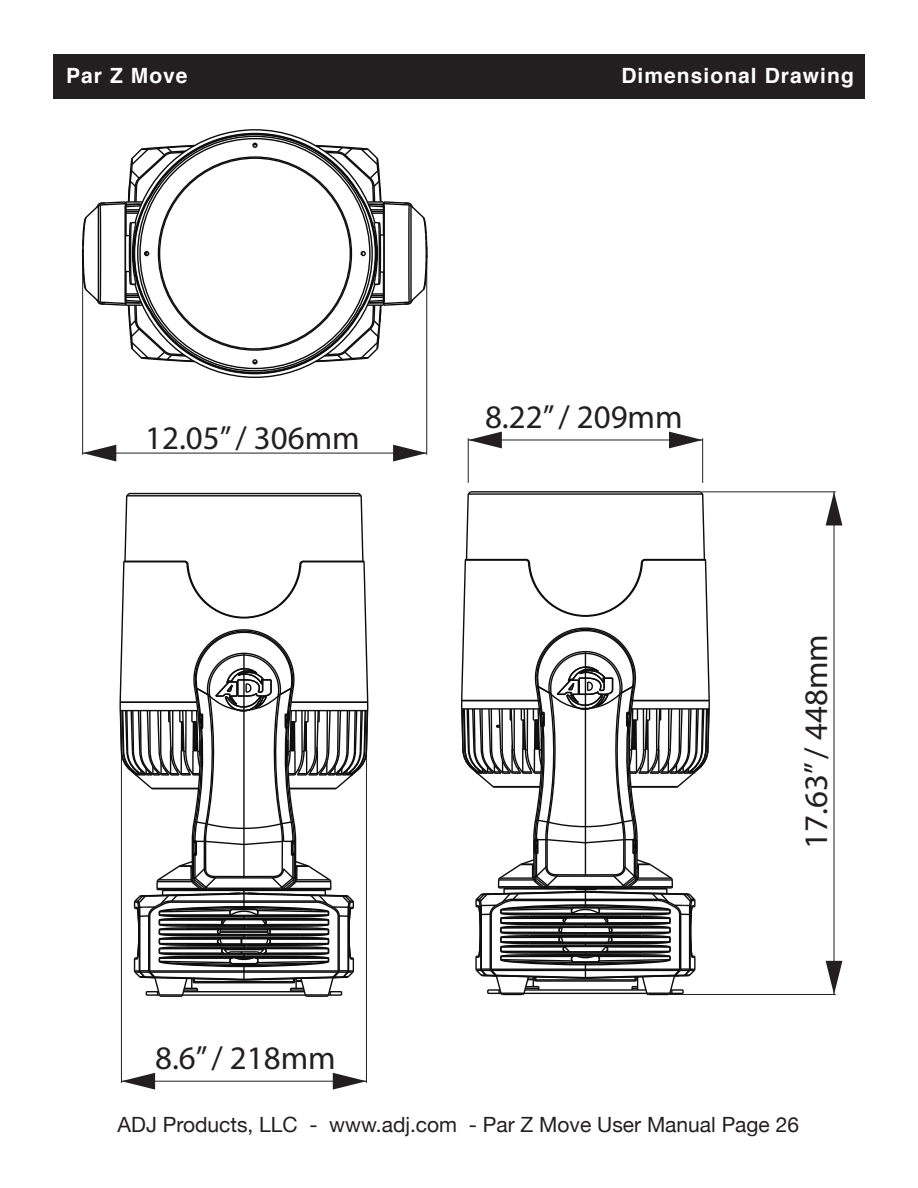
<style>
.page{position:relative;width:918px;height:1188px;background:#fff}
.page>*{position:absolute;margin:0;border:0;box-sizing:border-box;transform-origin:0 0}
.t1{font:33px "Myriad Pro";color:#231f20}
.t2{font:21px "Helvetica Neue";color:#231f20}
.t3{font:700 21px "Helvetica";letter-spacing:.05em;color:#fff}
</style>
<div class="page">
<div style="left:54px;top:54px;width:810px;height:44px;background:#231f20"></div>
<hr style="left:701px;top:492px;width:135px;height:1px;background:#231f20">
<hr style="left:669px;top:994px;width:167px;height:1px;background:#231f20">
<hr style="left:834px;top:492px;width:1px;height:502px;background:#231f20">
<svg style="left:826px;top:961px;width:16px;height:33px"></svg>
<svg style="left:826px;top:492px;width:16px;height:33px"></svg>
<hr style="left:468px;top:438px;width:1px;height:45px;background:#231f20">
<hr style="left:702px;top:438px;width:1px;height:45px;background:#231f20">
<hr style="left:468px;top:440px;width:235px;height:1px;background:#231f20">
<svg style="left:468px;top:432px;width:34px;height:16px"></svg>
<svg style="left:669px;top:432px;width:34px;height:16px"></svg>
<hr style="left:121px;top:753px;width:1px;height:330px;background:#231f20">
<hr style="left:366px;top:753px;width:1px;height:330px;background:#231f20">
<hr style="left:121px;top:1081px;width:245px;height:1px;background:#231f20">
<svg style="left:121px;top:1073px;width:34px;height:17px"></svg>
<svg style="left:333px;top:1073px;width:33px;height:17px"></svg>
<hr style="left:82px;top:255px;width:1px;height:200px;background:#231f20">
<hr style="left:426px;top:255px;width:1px;height:200px;background:#231f20">
<hr style="left:83px;top:453px;width:344px;height:1px;background:#231f20">
<svg style="left:83px;top:445px;width:33px;height:17px"></svg>
<svg style="left:393px;top:445px;width:34px;height:17px"></svg>
<svg style="left:119px;top:492px;width:250px;height:552px"></svg>
<svg style="left:81px;top:129px;width:347px;height:250px"></svg>
<svg style="left:461px;top:491px;width:250px;height:505px"></svg>
<p class="t3" style="left:66px;top:59px;width:123px">Par Z Move</p>
<p class="t3" style="left:621px;top:59px;width:234px">Dimensional Drawing</p>
<p class="t1" style="left:145px;top:418px;width:216px">12.05” / 306mm</p>
<p class="t1" style="left:155px;top:1037px;width:182px">8.6” / 218mm</p>
<p class="t1" style="left:485px;top:396px;width:199px">8.22” / 209mm</p>
<p class="t1" style="left:796px;top:849px;width:216px;rotate:-90deg">17.63” / 448mm</p>
<p class="t2" style="left:118px;top:1110px;width:683px">ADJ Products, LLC - www.adj.com - Par Z Move User Manual Page 26</p>
</div>
